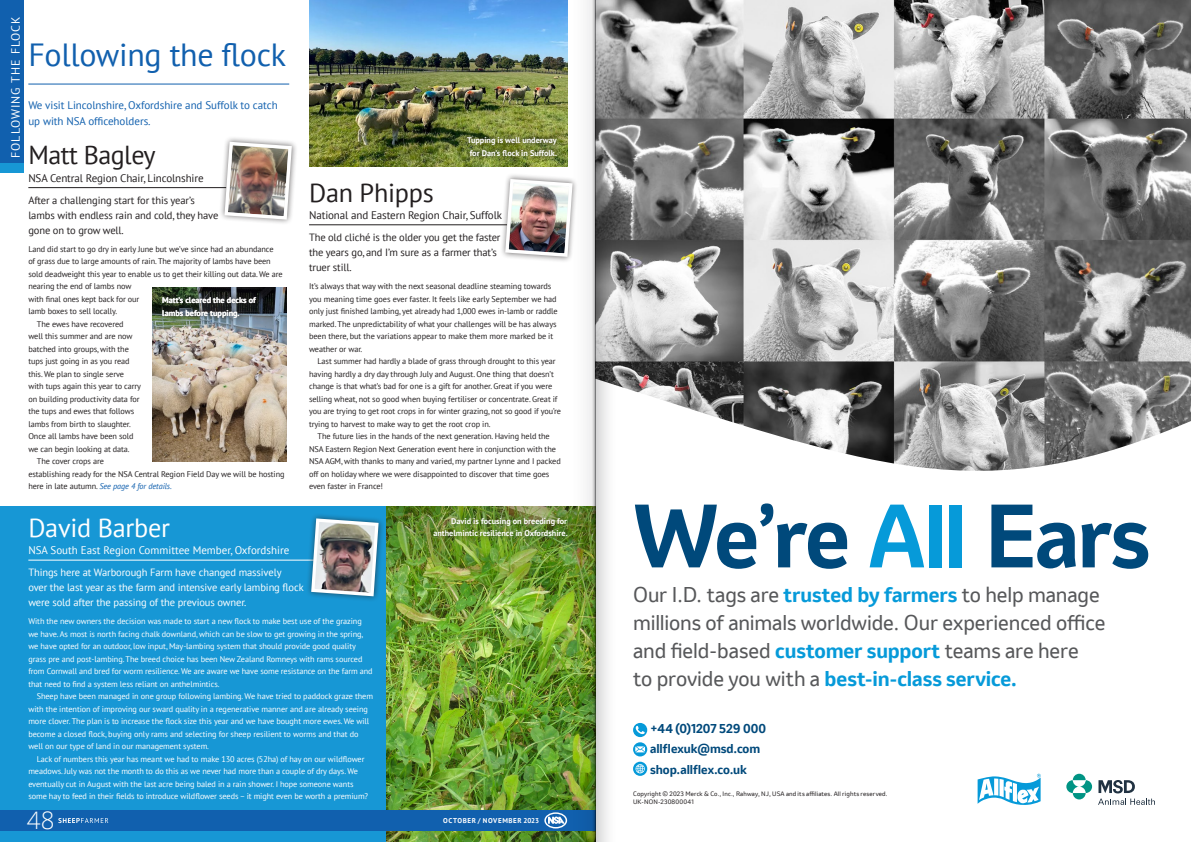
<style>
.page{position:relative;width:1191px;height:842px;background:#fff}
.page>*{position:absolute;margin:0;border:0;box-sizing:border-box;transform-origin:0 0}
.t1{font:700 83px "Invention";letter-spacing:-.025em;color:#00497b}
.t2{font:32px "PT Sans";letter-spacing:-.01em;color:#1160ae}
.t3{font:26.2px "PT Sans";letter-spacing:-.01em;color:#fff}
.t4{font:26.2px "PT Sans";letter-spacing:-.01em;color:#231f20}
.t5{font:26px "PT Sans";letter-spacing:-.02em;color:#231f20}
.t6{font:300 24.1px "Open Sans";color:#fff}
.t7{font:20px/28px "Invention";letter-spacing:-.01em;color:#57585a}
.t8{font:700 12px/20.1px "Invention";letter-spacing:-.005em;color:#00497b}
.t9{font:12px "PT Sans";letter-spacing:.08em;color:#fff}
.t10{font:11px/16px "PT Sans";letter-spacing:-.005em;color:#1160ae}
.t11{font:11px "PT Sans";letter-spacing:-.01em;color:#231f20}
.t12{font:11px "PT Sans";color:#fff}
.t13{font:10.5px/15px "PT Sans";letter-spacing:-.01em;color:#231f20}
.t14{font:10.5px/15px "PT Sans";letter-spacing:-.01em;color:#fff}
.t15{font:8.2px/12.5px "PT Sans";letter-spacing:-.01em;color:#231f20}
.t16{font:8.2px/12.5px "PT Sans";letter-spacing:-.01em;color:#fff}
.t17{font:700 8.2px/12.5px "PT Sans";color:#fff}
.t18{font:700 7px "PT Sans";letter-spacing:.08em;color:#fff}
.t19{font:6px/8.6px "Invention";letter-spacing:.025em;color:#231f20}
.s1{font-style:italic;color:#1160ae}
.s2{color:#069ad9}
.s3{font-weight:700;color:#069ad9}
</style>
<div class="page">
<hr style="left:28px;top:84px;width:261px;height:1px;background:#1160ae">
<hr style="left:28px;top:187px;width:198px;height:1px;background:#231f20">
<img style="left:309px;top:0;width:258px;height:167px">
<hr style="left:309px;top:224px;width:198px;height:1px;background:#231f20">
<svg style="left:462px;top:132px;width:100px;height:30px;background:#6b7831"></svg>
<img style="left:152px;top:287px;width:134px;height:174px">
<div style="left:219px;top:136px;width:79px;height:89px;background:#231f20;opacity:.65"></div>
<img style="left:223px;top:140px;width:70px;height:81px">
<img style="left:622px;top:0;width:569px;height:376px">
<svg style="left:622px;top:376px;width:569px;height:426px"></svg>
<svg style="left:632px;top:723px;width:15px;height:33px"></svg>
<svg style="left:633px;top:762px;width:14px;height:14px"></svg>
<svg style="left:1066px;top:774px;width:26px;height:25px"></svg>
<svg style="left:1098px;top:780px;width:57px;height:25px"></svg>
<svg style="left:977px;top:774px;width:63px;height:31px"></svg>
<div style="left:154px;top:289px;width:110px;height:37px;background:#231f20;opacity:.6"></div>
<div style="left:499px;top:173px;width:79px;height:90px;background:#231f20;opacity:.65"></div>
<img style="left:503px;top:177px;width:66px;height:82px">
<img style="left:386px;top:596px;width:183px;height:246px">
<div style="left:0;top:506px;width:386px;height:336px;background:#1797d5"></div>
<hr style="left:28px;top:560px;width:287px;height:1px;background:#fff">
<img style="left:386px;top:506px;width:183px;height:90px">
<div style="left:428px;top:512px;width:145px;height:30px;background:#231f20;opacity:.5"></div>
<div style="left:305px;top:513px;width:79px;height:89px;background:#231f20;opacity:.65"></div>
<img style="left:309px;top:517px;width:71px;height:81px">
<div style="left:0;top:810px;width:595px;height:21px;background:#1160ae"></div>
<svg style="left:544px;top:812px;width:23px;height:16px"></svg>
<svg style="left:58px;top:818px;width:50px;height:5px"></svg>
<div style="left:0;top:0;width:24px;height:163px;background:#1160ae"></div>
<div style="left:0;top:163px;width:24px;height:9px;background:#1797d5"></div>
<img style="left:569px;top:0;width:26px;height:842px">
<svg style="left:595px;top:0;width:27px;height:842px"></svg>
<h3 class="t9" style="left:8px;top:158px;width:143px;rotate:-90deg">FOLLOWING THE FLOCK</h3>
<p class="t2" style="left:28px;top:34px;width:259px">Following the flock</p>
<p class="t10" style="left:28px;top:97px;width:251px">We visit Lincolnshire, Oxfordshire and Suffolk to catch up with NSA officeholders.</p>
<p class="t5" style="left:28px;top:138px;width:129px">Matt Bagley</p>
<p class="t11" style="left:28px;top:171px;width:177px">NSA Central Region Chair, Lincolnshire</p>
<p class="t13" style="left:28px;top:192px;width:192px">After a challenging start for this year’s lambs with endless rain and cold, they have gone on to grow well.</p>
<p class="t15" style="left:28px;top:242px;width:256px">Land did start to go dry in early June but we’ve since had an abundance<br>of grass due to large amounts of rain. The majority of lambs have been sold deadweight this year to enable us to get their killing out data. We are nearing the end of lambs now<br>with final ones kept back for our<br>lamb boxes to sell locally.</p>
<p class="t15" style="left:28px;top:317px;width:114px;text-indent:9px">The ewes have recovered<br>well this summer and are now batched into groups, with the tups just going in as you read this. We plan to single serve with tups again this year to carry on building productivity data for the tups and ewes that follows lambs from birth to slaughter.<br>Once all lambs have been sold we can begin looking at data.</p>
<p class="t15" style="left:28px;top:455px;width:258px;text-indent:9px">The cover crops are<br>establishing ready for the NSA Central Region Field Day we will be hosting here in late autumn. <span class="s1">See page 4 for details.</span></p>
<p class="t17" style="left:162px;top:294px;width:95px">Matt’s cleared the decks of lambs before tupping.</p>
<p class="t17" style="left:467px;top:134px;width:91px">Tupping is well underway for Dan’s flock in Suffolk.</p>
<p class="t4" style="left:309px;top:176px;width:126px">Dan Phipps</p>
<p class="t11" style="left:309px;top:208px;width:194px">National and Eastern Region Chair, Suffolk</p>
<p class="t13" style="left:309px;top:229px;width:193px">The old cliché is the older you get the faster the years go, and I’m sure as a farmer that’s truer still.</p>
<p class="t15" style="left:309px;top:280px;width:250px">It’s always that way with the next seasonal deadline steaming towards you meaning time goes ever faster. It feels like early September we had only just finished lambing, yet already had 1,000 ewes in-lamb or raddle marked. The unpredictability of what your challenges will be has always been there, but the variations appear to make them more marked be it weather or war.</p>
<p class="t15" style="left:309px;top:355px;width:253px;text-indent:9px">Last summer had hardly a blade of grass through drought to this year having hardly a dry day through July and August. One thing that doesn’t change is that what’s bad for one is a gift for another. Great if you were selling wheat, not so good when buying fertiliser or concentrate. Great if you are trying to get root crops in for winter grazing, not so good if you’re trying to harvest to make way to get the root crop in.</p>
<p class="t15" style="left:309px;top:430px;width:253px;text-indent:9px">The future lies in the hands of the next generation. Having held the NSA Eastern Region Next Generation event here in conjunction with the NSA AGM, with thanks to many and varied, my partner Lynne and I packed off on holiday where we were disappointed to discover that time goes even faster in France!</p>
<p class="t3" style="left:28px;top:511px;width:143px">David Barber</p>
<p class="t12" style="left:28px;top:543px;width:263px">NSA South East Region Committee Member, Oxfordshire</p>
<p class="t14" style="left:28px;top:565px;width:277px">Things here at Warborough Farm have changed massively<br>over the last year as the farm and intensive early lambing flock were sold after the passing of the previous owner.</p>
<p class="t16" style="left:28px;top:615px;width:346px">With the new owners the decision was made to start a new flock to make best use of the grazing we have. As most is north facing chalk downland, which can be slow to get growing in the spring, we have opted for an outdoor, low input, May-lambing system that should provide good quality grass pre and post-lambing. The breed choice has been New Zealand Romneys with rams sourced from Cornwall and bred for worm resilience. We are aware we have some resistance on the farm and that need to find a system less reliant on anthelmintics.</p>
<p class="t16" style="left:28px;top:690px;width:346px;text-indent:9px">Sheep have been managed in one group following lambing. We have tried to paddock graze them with the intention of improving our sward quality in a regenerative manner and are already seeing more clover. The plan is to increase the flock size this year and we have bought more ewes. We will become a closed flock, buying only rams and selecting for sheep resilient to worms and that do well on our type of land in our management system.</p>
<p class="t16" style="left:28px;top:752px;width:341px;text-indent:9px">Lack of numbers this year has meant we had to make 130 acres (52ha) of hay on our wildflower meadows. July was not the month to do this as we never had more than a couple of dry days. We eventually cut in August with the last acre being baled in a rain shower. I hope someone wants some hay to feed in their fields to introduce wildflower seeds – it might even be worth a premium?</p>
<p class="t17" style="left:433px;top:514px;width:136px;text-align:right">David is focusing on breeding for anthelmintic resilience in Oxfordshire.</p>
<h3 class="t6" style="left:27px;top:804px;width:29px">48</h3>
<p class="t18" style="left:443px;top:816px;width:97px">OCTOBER / NOVEMBER 2023</p>
<p class="t1" style="left:633px;top:477px;width:518px">We’re <span class="s2">All</span> Ears</p>
<p class="t7" style="left:633px;top:580px;width:474px">Our I.D. tags are <span class="s3">trusted by farmers</span> to help manage millions of animals worldwide. Our experienced office and field-based <span class="s3">customer support</span> teams are here<br>to provide you with a <span class="s3">best-in-class service.</span></p>
<p class="t8" style="left:650px;top:719px;width:117px">+44 (0)1207 529 000 allflexuk@msd.com shop.allflex.co.uk</p>
<p class="t19" style="left:633px;top:789px;width:256px">Copyright © 2023 Merck &amp; Co., Inc., Rahway, NJ, USA and its affiliates. All rights reserved.<br>UK-NON-230800041</p>
</div>
